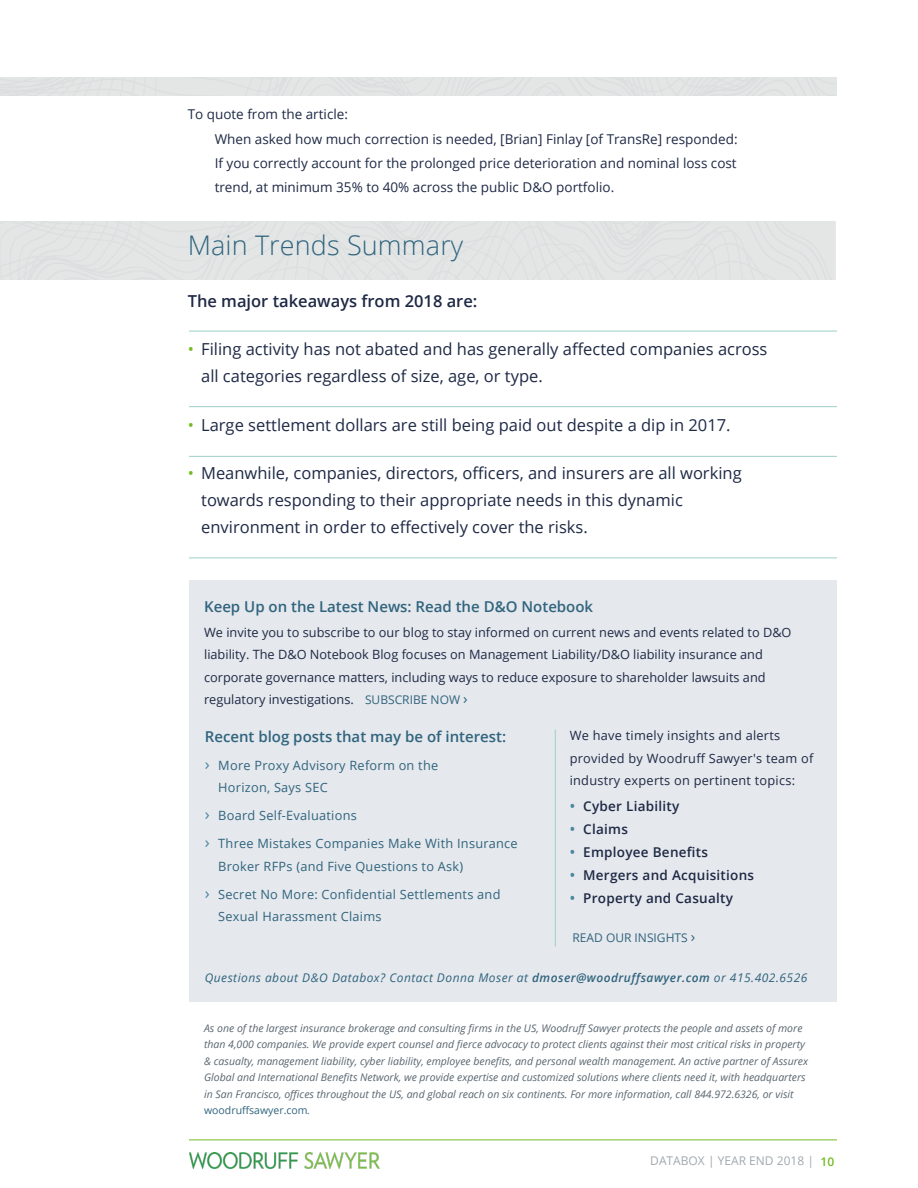
<style>
.page{position:relative;width:918px;height:1188px;background:#fff}
.page>*{position:absolute;margin:0;border:0;box-sizing:border-box;transform-origin:0 0}
.t1{font:300 27px "Open Sans";letter-spacing:.005em;color:#30647e}
.t2{font:16.5px/27px "Open Sans";color:#1e2945}
.t3{font:600 16.5px "Open Sans";color:#1e2945}
.t4{font:600 15px "Open Sans";color:#30647e}
.t5{font:13.5px/24.2px "Open Sans";color:#1e2945}
.t6{font:600 13.5px "Open Sans";letter-spacing:.02em;color:#1e2945}
.t7{font:12.75px/22.5px "Open Sans";color:#1e2945}
.t8{font:12.75px/27.9px "Open Sans";letter-spacing:.02em;color:#30647e}
.t9{font:12.75px/22.5px "Open Sans";letter-spacing:.02em;color:#1e2945}
.t10{font:italic 12px "Open Sans";letter-spacing:.04em;color:#30647e}
.t11{font:12px "Open Sans";color:#30647e}
.t12{font:12px "Open Sans";color:#a0a9ad}
.t13{font:italic 10.5px/16.5px "Open Sans";color:#596670}
.s1{color:#74bb23}
.s2{font-size:14.25px;color:#4986a0}
.s3{font-size:15px}
.s4{font-size:16.5px;color:#4986a0}
.s5{font-weight:600}
.s6{font-style:normal;color:#30647e}
.s7{font-weight:600;color:#74bb23}
</style>
<div class="page">
<img style="left:189px;top:1153px;width:191px;height:15px">
<hr style="left:189px;top:1139px;width:648px;height:1px;background:#74bb23">
<hr style="left:189px;top:331px;width:648px;height:1px;background:#9dcfca">
<hr style="left:189px;top:406px;width:648px;height:1px;background:#9dcfca">
<hr style="left:189px;top:456px;width:648px;height:1px;background:#9dcfca">
<hr style="left:189px;top:557px;width:648px;height:1px;background:#9dcfca">
<div style="left:189px;top:581px;width:648px;height:421px;background:#e5e8ec"></div>
<hr style="left:555px;top:730px;width:1px;height:216px;background:#9dcfca">
<p class="t5" style="left:215px;top:102px;width:525px;text-indent:-27px">To quote from the article:<br>When asked how much correction is needed, [Brian] Finlay [of TransRe] responded:<br>If you correctly account for the prolonged price deterioration and nominal loss cost trend, at minimum 35% to 40% across the public D&amp;O portfolio.</p>
<h1 class="t1" style="left:188px;top:227px;width:277px">Main Trends Summary</h1>
<h2 class="t3" style="left:188px;top:289px;width:291px">The major takeaways from 2018 are:</h2>
<h2 class="t2" style="left:201px;top:335px;width:568px;text-indent:-13px"><span class="s1">•</span> Filing activity has not abated and has generally affected companies across all categories regardless of size, age, or type.</h2>
<h2 class="t2" style="left:188px;top:411px;width:544px"><span class="s1">•</span> Large settlement dollars are still being paid out despite a dip in 2017.</h2>
<h2 class="t2" style="left:201px;top:459px;width:542px;text-indent:-13px"><span class="s1">•</span> Meanwhile, companies, directors, officers, and insurers are all working towards responding to their appropriate needs in this dynamic environment in order to effectively cover the risks.</h2>
<h3 class="t4" style="left:204px;top:596px;width:391px">Keep Up on the Latest News: Read the D&amp;O Notebook</h3>
<p class="t7" style="left:204px;top:621px;width:589px">We invite you to subscribe to our blog to stay informed on current news and events related to D&amp;O liability. The D&amp;O Notebook Blog focuses on Management Liability/D&amp;O liability insurance and corporate governance matters, including ways to reduce exposure to shareholder lawsuits and regulatory investigations.</p>
<p class="t9" style="left:570px;top:724px;width:245px">We have timely insights and alerts provided by Woodruff Sawyer's team of industry experts on pertinent topics:</p>
<p class="t6" style="left:570px;top:797px;width:111px"><span class="s2">•</span> Cyber Liability</p>
<p class="t6" style="left:570px;top:820px;width:60px"><span class="s2">•</span> Claims</p>
<p class="t6" style="left:570px;top:843px;width:140px"><span class="s2">•</span> Employee Benefits</p>
<p class="t6" style="left:570px;top:866px;width:186px"><span class="s2">•</span> Mergers and Acquisitions</p>
<p class="t6" style="left:570px;top:889px;width:165px"><span class="s2">•</span> Property and Casualty</p>
<p class="t11" style="left:365px;top:692px;width:104px">SUBSCRIBE NOW <span class="s3">›</span></p>
<h3 class="t4" style="left:205px;top:726px;width:303px">Recent blog posts that may be of interest:</h3>
<p class="t8" style="left:218px;top:754px;width:222px;line-height:22.5px;text-indent:-13px"><span class="s4">›</span> More Proxy Advisory Reform on the<br>Horizon, Says SEC</p>
<p class="t8" style="left:205px;top:801px;width:315px"><span class="s4">›</span> Board Self-Evaluations<br><span class="s4">›</span> Three Mistakes Companies Make With Insurance</p>
<p class="t8" style="left:205px;top:852px;width:297px;text-indent:13px">Broker RFPs (and Five Questions to Ask)<br><span class="s4">›</span> Secret No More: Confidential Settlements and</p>
<p class="t8" style="left:218px;top:902px;width:165px">Sexual Harassment Claims</p>
<p class="t11" style="left:572px;top:929px;width:124px">READ OUR INSIGHTS <span class="s3">›</span></p>
<p class="t10" style="left:205px;top:969px;width:604px">Questions about D&amp;O Databox? Contact Donna Moser at <span class="s5">dmoser@woodruffsawyer.com</span> or 415.402.6526</p>
<p class="t13" style="left:204px;top:1020px;width:605px">As one of the largest insurance brokerage and consulting firms in the US, Woodruff Sawyer protects the people and assets of more than 4,000 companies. We provide expert counsel and fierce advocacy to protect clients against their most critical risks in property &amp; casualty, management liability, cyber liability, employee benefits, and personal wealth management. An active partner of Assurex Global and International Benefits Network, we provide expertise and customized solutions where clients need it, with headquarters in San Francisco, offices throughout the US, and global reach on six continents. For more information, call 844.972.6326, or visit <span class="s6">woodruffsawyer.com</span>.</p>
<p class="t12" style="left:650px;top:1152px;width:185px">DATABOX | YEAR END 2018 | <span class="s7">10</span></p>
</div>
